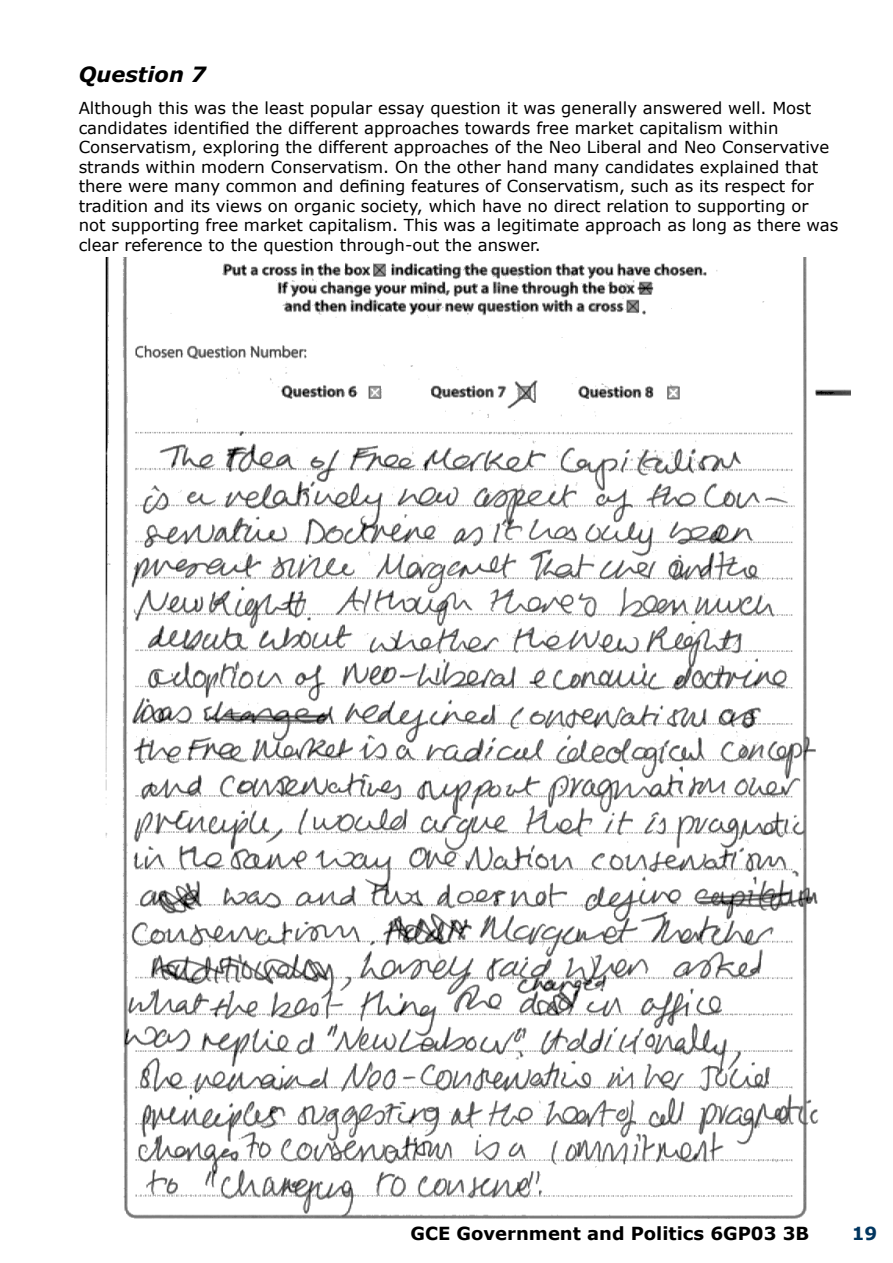
<style>
.page{position:relative;width:893px;height:1263px;background:#fff}
.page>*{position:absolute;margin:0;border:0;box-sizing:border-box;transform-origin:0 0}
.t1{font:italic 700 21px "Verdana";color:#000}
.t2{font:700 18px "Verdana";color:#000}
.t3{font:700 18px "Verdana";color:#00355f}
.t4{font:16.5px/19.5px "Verdana";color:#000}
</style>
<div class="page">
<img style="left:105px;top:257px;width:746px;height:961px">
<p class="t1" style="left:79px;top:59px;width:129px">Question 7</p>
<p class="t4" style="left:79px;top:98px;width:761px">Although this was the least popular essay question it was generally answered well. Most candidates identified the different approaches towards free market capitalism within Conservatism, exploring the different approaches of the Neo Liberal and Neo Conservative strands within modern Conservatism. On the other hand many candidates explained that there were many common and defining features of Conservatism, such as its respect for tradition and its views on organic society, which have no direct relation to supporting or not supporting free market capitalism. This was a legitimate approach as long as there was clear reference to the question through-out the answer.</p>
<p class="t2" style="left:410px;top:1221px;width:400px">GCE Government and Politics 6GP03 3B</p>
<p class="t3" style="left:852px;top:1221px;width:27px">19</p>
</div>
